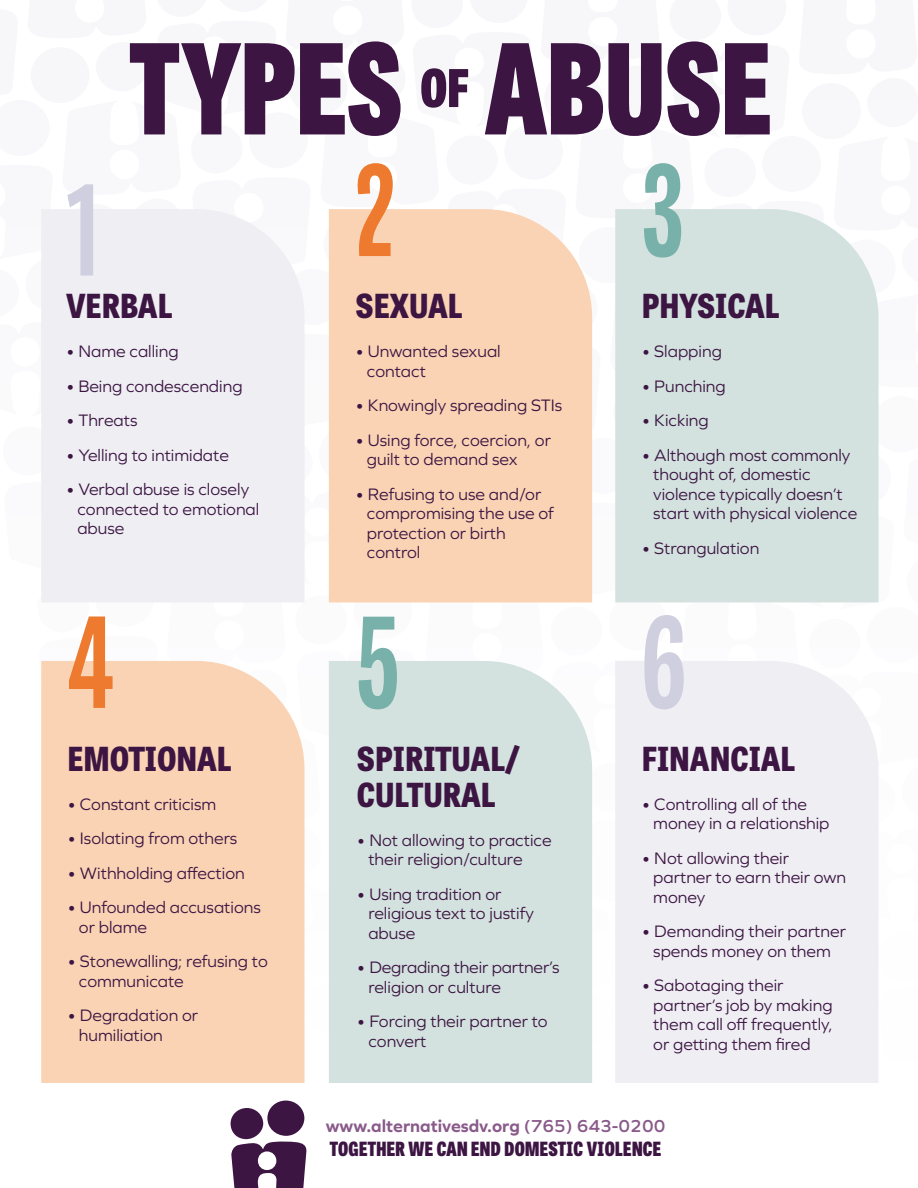
<style>
.page{position:relative;width:918px;height:1188px;background:#fff}
.page>*{position:absolute;margin:0;border:0;box-sizing:border-box;transform-origin:0 0}
.t1{font:800 124.35px "Tablet Gothic Condensed";letter-spacing:.01em;color:#3c1542;scale:.93 1}
.t2{font:700 124.35px "Tablet Gothic Compressed";color:#d0cfe0;scale:.93 1}
.t3{font:700 124.35px "Tablet Gothic Compressed";color:#ed7a2e;scale:.93 1}
.t4{font:700 124.35px "Tablet Gothic Compressed";color:#78b1a9;scale:.93 1}
.t5{font:800 51.75px "Tablet Gothic Condensed";color:#3c1542}
.t6{font:800 semi-condensed 33px/36px "Tablet Gothic";color:#3c1542}
.t7{font:800 19.5px "Tablet Gothic Condensed";letter-spacing:.02em;color:#3c1542}
.t8{font:700 18px "Graphie";color:#895a8a}
.t9{font:17.25px/19.5px "Graphie";color:#3c1542}
.s1{font-weight:600}
</style>
<div class="page">
<div style="left:615px;top:661px;width:264px;height:422px;background:#eeeef3"></div>
<div style="left:329px;top:661px;width:263px;height:422px;background:#d3e2df"></div>
<div style="left:41px;top:661px;width:263px;height:422px;background:#fad3b5"></div>
<div style="left:615px;top:209px;width:264px;height:393px;background:#d3e2df"></div>
<div style="left:329px;top:209px;width:263px;height:393px;background:#fad3b5"></div>
<div style="left:41px;top:209px;width:263px;height:393px;background:#eeeef3"></div>
<div style="left:231px;top:1108px;width:32px;height:31px;background:#3c1542;border-radius:50%"></div>
<svg style="left:231px;top:1141px;width:76px;height:47px"></svg>
<div style="left:267px;top:1101px;width:37px;height:35px;background:#3c1542;border-radius:50%"></div>
<p class="t2" style="left:66px;top:144px;width:38px">1</p>
<p class="t1" style="left:130px;top:-2px;width:294px">TYPES</p>
<p class="t5" style="left:420px;top:50px;width:50px">OF</p>
<p class="t1" style="left:485px;top:-2px;width:309px">ABUSE</p>
<p class="t3" style="left:355px;top:125px;width:44px">2</p>
<p class="t4" style="left:642px;top:125px;width:46px">3</p>
<p class="t6" style="left:66px;top:287px;width:108px">VERBAL</p>
<p class="t9" style="left:66px;top:341px;width:114px">• Name calling</p>
<p class="t9" style="left:66px;top:376px;width:178px">• Being condescending</p>
<p class="t9" style="left:66px;top:410px;width:73px">• Threats</p>
<p class="t9" style="left:66px;top:445px;width:164px">• Yelling to intimidate</p>
<p class="t9" style="left:77px;top:479px;width:184px;text-indent:-11px">• Verbal abuse is closely connected to emotional abuse</p>
<p class="t6" style="left:355px;top:287px;width:109px">SEXUAL</p>
<p class="t9" style="left:367px;top:341px;width:135px;text-indent:-11px">• Unwanted sexual contact</p>
<p class="t9" style="left:355px;top:395px;width:208px">• Knowingly spreading STIs</p>
<p class="t9" style="left:367px;top:430px;width:186px;text-indent:-11px">• Using force, coercion, or guilt to demand sex</p>
<p class="t9" style="left:367px;top:484px;width:189px;text-indent:-11px">• Refusing to use and/or compromising the use of protection or birth control</p>
<p class="t6" style="left:642px;top:287px;width:140px">PHYSICAL</p>
<p class="t9" style="left:642px;top:341px;width:82px">• Slapping</p>
<p class="t9" style="left:642px;top:376px;width:85px">• Punching</p>
<p class="t9" style="left:642px;top:410px;width:68px">• Kicking</p>
<p class="t9" style="left:653px;top:445px;width:205px;text-indent:-11px">• Although most commonly thought of, domestic violence typically doesn’t start with physical violence</p>
<p class="t9" style="left:642px;top:538px;width:119px">• Strangulation</p>
<p class="t3" style="left:68px;top:576px;width:52px">4</p>
<p class="t4" style="left:356px;top:576px;width:48px">5</p>
<p class="t2" style="left:642px;top:576px;width:49px">6</p>
<p class="t6" style="left:68px;top:740px;width:166px">EMOTIONAL</p>
<p class="t9" style="left:68px;top:794px;width:150px">• Constant criticism</p>
<p class="t9" style="left:68px;top:829px;width:171px">• Isolating from others</p>
<p class="t9" style="left:68px;top:863px;width:179px">• Withholding affection</p>
<p class="t9" style="left:79px;top:898px;width:184px;text-indent:-11px">• Unfounded accusations or blame</p>
<p class="t9" style="left:79px;top:952px;width:190px;text-indent:-11px">• Stonewalling; refusing to communicate</p>
<p class="t9" style="left:79px;top:1006px;width:121px;text-indent:-11px">• Degradation or humiliation</p>
<p class="t6" style="left:357px;top:740px;width:165px">SPIRITUAL/<br>CULTURAL</p>
<p class="t9" style="left:368px;top:830px;width:185px;text-indent:-11px">• Not allowing to practice their religion/culture</p>
<p class="t9" style="left:368px;top:884px;width:167px;text-indent:-11px">• Using tradition or religious text to justify abuse</p>
<p class="t9" style="left:368px;top:958px;width:193px;text-indent:-11px">• Degrading their partner’s religion or culture</p>
<p class="t9" style="left:368px;top:1012px;width:181px;text-indent:-11px">• Forcing their partner to convert</p>
<p class="t6" style="left:642px;top:740px;width:155px">FINANCIAL</p>
<p class="t9" style="left:653px;top:794px;width:178px;text-indent:-11px">• Controlling all of the money in a relationship</p>
<p class="t9" style="left:653px;top:848px;width:194px;text-indent:-11px">• Not allowing their partner to earn their own money</p>
<p class="t9" style="left:642px;top:922px;width:206px;text-align:center">• Demanding their partner spends money on them</p>
<p class="t9" style="left:653px;top:976px;width:181px;text-indent:-11px">• Sabotaging their partner’s job by making them call off frequently, or getting them fired</p>
<p class="t8" style="left:326px;top:1116px;width:341px">www.alternativesdv.org <span class="s1">(765) 643-0200</span></p>
<p class="t7" style="left:330px;top:1135px;width:333px">TOGETHER WE CAN END DOMESTIC VIOLENCE</p>
</div>
